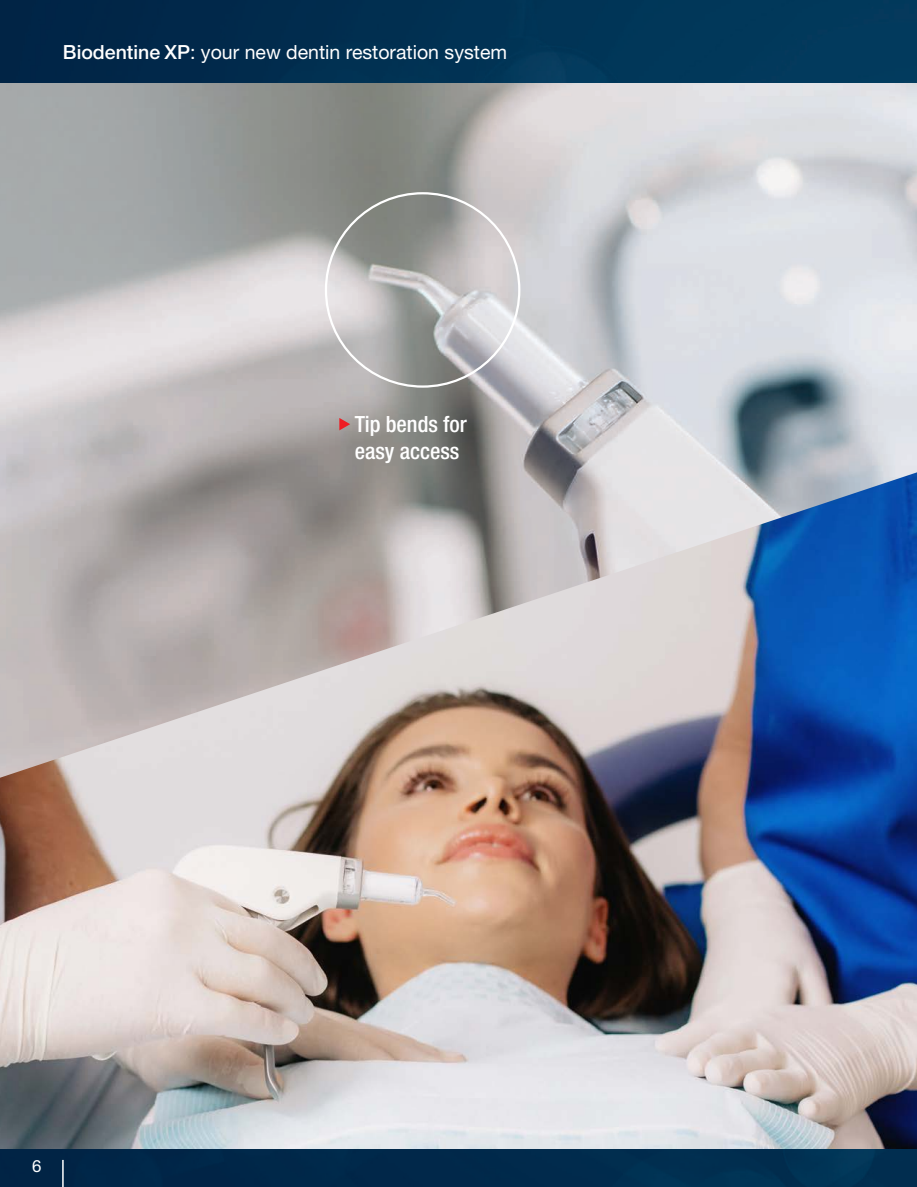
<style>
.page{position:relative;width:917px;height:1187px;background:#fff}
.page>*{position:absolute;margin:0;border:0;box-sizing:border-box;transform-origin:0 0}
.t1{font:500 condensed 22.35px/26.8px "Helvetica Neue LT Std";color:#fff}
.Titre{font:19.5px "Helvetica Neue LT Std";color:#fff}
.Titre-2{font:16.8px "Helvetica Neue LT Std";color:#fff}
.s1{font-weight:500}
</style>
<div class="page">
<img style="left:0;top:83px;width:916px;height:388px">
<img style="left:0;top:471px;width:916px;height:678px">
<svg style="left:339px;top:418px;width:11px;height:12px"></svg>
<img style="left:0;top:1149px;width:916px;height:37px">
<hr style="left:62px;top:1159px;width:2px;height:27px;background:#fff">
<img style="left:0;top:0;width:916px;height:83px">
<p class="Titre" style="left:63px;top:40px;width:445px"><span class="s1">Biodentine XP</span>: your new dentin restoration system</p>
<p class="t1" style="left:354px;top:410px;width:114px">Tip bends for easy access</p>
<p class="Titre-2" style="left:32px;top:1155px;width:11px">6</p>
</div>
